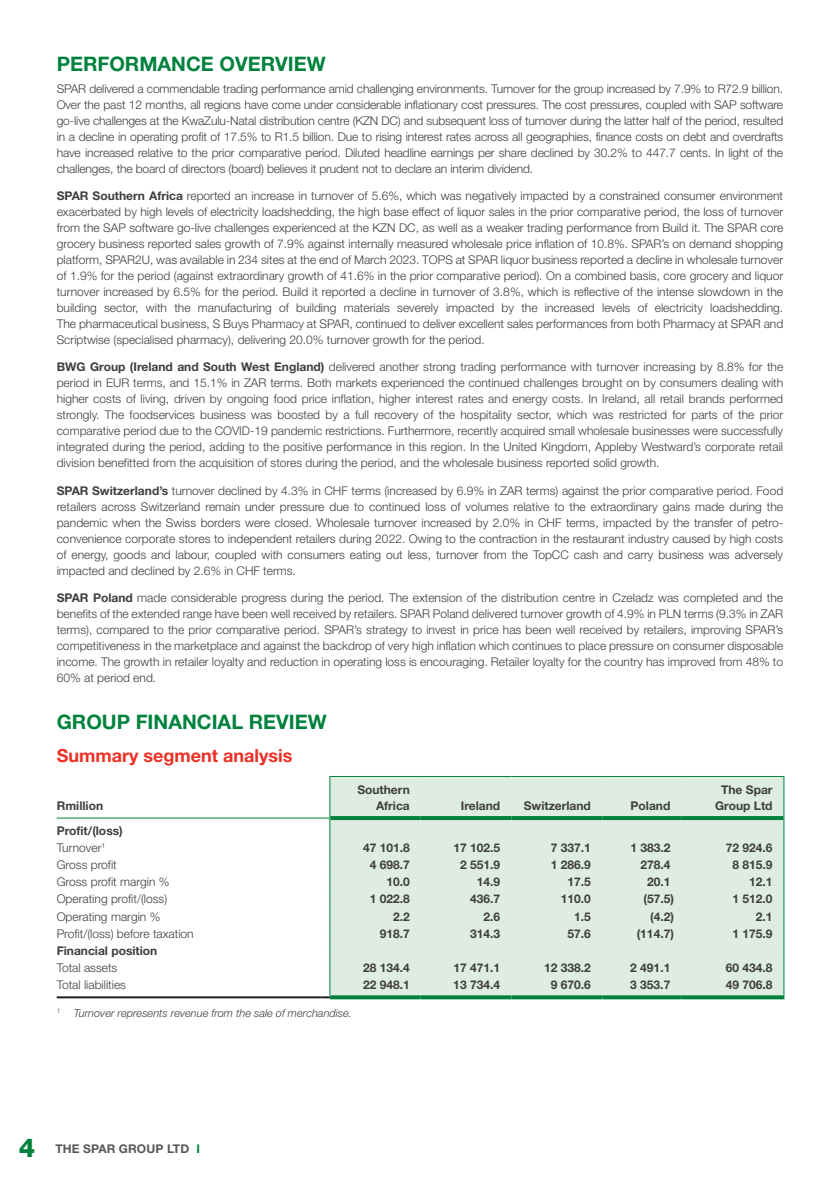
<style>
.page{position:relative;width:840px;height:1191px;background:#fff}
.page>*{position:absolute;margin:0;border:0;box-sizing:border-box;transform-origin:0 0}
.t1{font:700 20px "Helvetica Neue LT Std";color:#00823d}
.t2{font:700 18px "Helvetica Neue LT Std";color:#ef3024}
.t3{font:300 12px/16px "Helvetica Neue LT Std";color:#3e3e3f;text-align:justify}
.t4{font:700 12px/16px "Helvetica Neue LT Std";color:#3e3e3f;text-align:right}
.t5{font:700 12px "Helvetica Neue LT Std";letter-spacing:.01em;color:#57585a}
.t6{font:italic 300 11px "Helvetica Neue LT Std";color:#3e3e3f}
.s1{font-weight:700}
.s2{font-weight:300}
.s3{font-weight:800;font-size:26px;color:#00823d}
.s4{color:#00823d}
</style>
<div class="page">
<div style="left:330px;top:777px;width:453px;height:218px;background:#dfece1"></div>
<hr style="left:57px;top:996px;width:264px;height:2px;background:#231f20">
<svg style="left:330px;top:995px;width:90px;height:4px"></svg>
<svg style="left:420px;top:995px;width:91px;height:4px"></svg>
<svg style="left:511px;top:995px;width:91px;height:4px"></svg>
<svg style="left:602px;top:995px;width:79px;height:4px"></svg>
<svg style="left:681px;top:995px;width:103px;height:4px"></svg>
<hr style="left:57px;top:817px;width:264px;height:1px;background:#00823d">
<hr style="left:329px;top:776px;width:91px;height:1px;background:#00833d">
<hr style="left:329px;top:777px;width:1px;height:41px;background:#00833d">
<hr style="left:420px;top:776px;width:91px;height:1px;background:#00833d">
<hr style="left:511px;top:776px;width:91px;height:1px;background:#00833d">
<hr style="left:602px;top:776px;width:79px;height:1px;background:#00833d">
<hr style="left:681px;top:776px;width:103px;height:1px;background:#00833d">
<hr style="left:783px;top:777px;width:1px;height:41px;background:#00833d">
<svg style="left:321px;top:817px;width:9px;height:181px"></svg>
<svg style="left:783px;top:818px;width:1px;height:177px"></svg>
<svg style="left:330px;top:816px;width:90px;height:4px"></svg>
<svg style="left:420px;top:816px;width:91px;height:4px"></svg>
<svg style="left:511px;top:816px;width:91px;height:4px"></svg>
<svg style="left:602px;top:816px;width:79px;height:4px"></svg>
<svg style="left:681px;top:816px;width:102px;height:4px"></svg>
<h1 class="t1" style="left:57px;top:51px;width:270px">PERFORMANCE OVERVIEW</h1>
<p class="t3" style="left:57px;top:80px;width:727px">SPAR delivered a commendable trading performance amid challenging environments. Turnover for the group increased by 7.9% to R72.9 billion.<br>Over the past 12 months, all regions have come under considerable inflationary cost pressures. The cost pressures, coupled with SAP software go-live challenges at the KwaZulu-Natal distribution centre (KZN DC) and subsequent loss of turnover during the latter half of the period, resulted in a decline in operating profit of 17.5% to R1.5 billion. Due to rising interest rates across all geographies, finance costs on debt and overdrafts have increased relative to the prior comparative period. Diluted headline earnings per share declined by 30.2% to 447.7 cents. In light of the challenges, the board of directors (board) believes it prudent not to declare an interim dividend.</p>
<p class="t3" style="left:57px;top:187px;width:727px"><span class="s1">SPAR Southern Africa</span> reported an increase in turnover of 5.6%, which was negatively impacted by a constrained consumer environment exacerbated by high levels of electricity loadshedding, the high base effect of liquor sales in the prior comparative period, the loss of turnover from the SAP software go-live challenges experienced at the KZN DC, as well as a weaker trading performance from Build it. The SPAR core grocery business reported sales growth of 7.9% against internally measured wholesale price inflation of 10.8%. SPAR’s on demand shopping platform, SPAR2U, was available in 234 sites at the end of March 2023. TOPS at SPAR liquor business reported a decline in wholesale turnover of 1.9% for the period (against extraordinary growth of 41.6% in the prior comparative period). On a combined basis, core grocery and liquor turnover increased by 6.5% for the period. Build it reported a decline in turnover of 3.8%, which is reflective of the intense slowdown in the building sector, with the manufacturing of building materials severely impacted by the increased levels of electricity loadshedding.<br>The pharmaceutical business, S Buys Pharmacy at SPAR, continued to deliver excellent sales performances from both Pharmacy at SPAR and Scriptwise (specialised pharmacy), delivering 20.0% turnover growth for the period.</p>
<p class="t3" style="left:57px;top:359px;width:727px"><span class="s1">BWG Group (Ireland and South West England)</span> delivered another strong trading performance with turnover increasing by 8.8% for the period in EUR terms, and 15.1% in ZAR terms. Both markets experienced the continued challenges brought on by consumers dealing with higher costs of living, driven by ongoing food price inflation, higher interest rates and energy costs. In Ireland, all retail brands performed strongly. The foodservices business was boosted by a full recovery of the hospitality sector, which was restricted for parts of the prior comparative period due to the COVID-19 pandemic restrictions. Furthermore, recently acquired small wholesale businesses were successfully integrated during the period, adding to the positive performance in this region. In the United Kingdom, Appleby Westward’s corporate retail division benefitted from the acquisition of stores during the period, and the wholesale business reported solid growth.</p>
<p class="t3" style="left:57px;top:482px;width:727px"><span class="s1">SPAR Switzerland’s</span> turnover declined by 4.3% in CHF terms (increased by 6.9% in ZAR terms) against the prior comparative period. Food retailers across Switzerland remain under pressure due to continued loss of volumes relative to the extraordinary gains made during the pandemic when the Swiss borders were closed. Wholesale turnover increased by 2.0% in CHF terms, impacted by the transfer of petro&shy;convenience corporate stores to independent retailers during 2022. Owing to the contraction in the restaurant industry caused by high costs of energy, goods and labour, coupled with consumers eating out less, turnover from the TopCC cash and carry business was adversely impacted and declined by 2.6% in CHF terms.</p>
<p class="t3" style="left:57px;top:589px;width:727px"><span class="s1">SPAR Poland</span> made considerable progress during the period. The extension of the distribution centre in Czeladz was completed and the benefits of the extended range have been well received by retailers. SPAR Poland delivered turnover growth of 4.9% in PLN terms (9.3% in ZAR terms), compared to the prior comparative period. SPAR’s strategy to invest in price has been well received by retailers, improving SPAR’s competitiveness in the marketplace and against the backdrop of very high inflation which continues to place pressure on consumer disposable income. The growth in retailer loyalty and reduction in operating loss is encouraging. Retailer loyalty for the country has improved from 48% to 60% at period end.</p>
<h1 class="t1" style="left:57px;top:709px;width:271px">GROUP FINANCIAL REVIEW</h1>
<h2 class="t2" style="left:57px;top:744px;width:237px">Summary segment analysis</h2>
<p class="t4" style="left:57px;top:797px;width:48px">Rmillion</p>
<p class="t4" style="left:357px;top:781px;width:54px">Southern<br>Africa</p>
<p class="t4" style="left:714px;top:781px;width:59px;text-align:center">The Spar<br>Group Ltd</p>
<p class="t4" style="left:460px;top:797px;width:41px">Ireland</p>
<p class="t4" style="left:523px;top:797px;width:69px">Switzerland</p>
<p class="t4" style="left:630px;top:797px;width:41px">Poland</p>
<p class="t4" style="left:57px;top:822px;width:67px;line-height:17px;text-align:left">Profit/(loss)<br><span class="s2">Turnover</span><sup>1</sup></p>
<p class="t4" style="left:363px;top:839px;width:48px">47 101.8</p>
<p class="t4" style="left:453px;top:839px;width:48px">17 102.5</p>
<p class="t4" style="left:550px;top:839px;width:42px">7 337.1</p>
<p class="t4" style="left:630px;top:839px;width:42px">1 383.2</p>
<p class="t4" style="left:725px;top:839px;width:48px">72 924.6</p>
<p class="t3" style="left:57px;top:856px;width:62px">Gross profit</p>
<p class="t4" style="left:369px;top:856px;width:42px">4 698.7</p>
<p class="t4" style="left:460px;top:856px;width:42px">2 551.9</p>
<p class="t4" style="left:550px;top:856px;width:42px">1 286.9</p>
<p class="t4" style="left:640px;top:856px;width:32px">278.4</p>
<p class="t4" style="left:732px;top:856px;width:42px">8 815.9</p>
<p class="t3" style="left:57px;top:874px;width:114px">Gross profit margin %</p>
<p class="t4" style="left:386px;top:874px;width:25px">10.0</p>
<p class="t4" style="left:476px;top:874px;width:25px">14.9</p>
<p class="t4" style="left:567px;top:874px;width:25px">17.5</p>
<p class="t4" style="left:646px;top:874px;width:25px">20.1</p>
<p class="t4" style="left:748px;top:874px;width:25px">12.1</p>
<p class="t3" style="left:57px;top:891px;width:112px">Operating profit/(loss)</p>
<p class="t4" style="left:369px;top:891px;width:42px">1 022.8</p>
<p class="t4" style="left:470px;top:891px;width:32px">436.7</p>
<p class="t4" style="left:560px;top:891px;width:32px">110.0</p>
<p class="t4" style="left:643px;top:891px;width:32px">(57.5)</p>
<p class="t4" style="left:732px;top:891px;width:42px">1 512.0</p>
<p class="t3" style="left:57px;top:908px;width:105px">Operating margin %</p>
<p class="t4" style="left:393px;top:908px;width:18px">2.2</p>
<p class="t4" style="left:483px;top:908px;width:18px">2.6</p>
<p class="t4" style="left:574px;top:908px;width:18px">1.5</p>
<p class="t4" style="left:649px;top:908px;width:25px">(4.2)</p>
<p class="t4" style="left:755px;top:908px;width:18px">2.1</p>
<p class="t3" style="left:57px;top:925px;width:138px">Profit/(loss) before taxation</p>
<p class="t4" style="left:379px;top:925px;width:32px">918.7</p>
<p class="t4" style="left:470px;top:925px;width:32px">314.3</p>
<p class="t4" style="left:567px;top:925px;width:25px">57.6</p>
<p class="t4" style="left:636px;top:925px;width:39px">(114.7)</p>
<p class="t4" style="left:732px;top:925px;width:42px">1 175.9</p>
<p class="t4" style="left:57px;top:942px;width:102px">Financial position</p>
<p class="t3" style="left:57px;top:959px;width:62px">Total assets</p>
<p class="t4" style="left:363px;top:959px;width:48px">28 134.4</p>
<p class="t4" style="left:453px;top:959px;width:48px">17 471.1</p>
<p class="t4" style="left:544px;top:959px;width:48px">12 338.2</p>
<p class="t4" style="left:630px;top:959px;width:42px">2 491.1</p>
<p class="t4" style="left:725px;top:959px;width:48px">60 434.8</p>
<p class="t3" style="left:57px;top:976px;width:71px">Total liabilities</p>
<p class="t4" style="left:363px;top:976px;width:48px">22 948.1</p>
<p class="t4" style="left:453px;top:976px;width:48px">13 734.4</p>
<p class="t4" style="left:550px;top:976px;width:42px">9 670.6</p>
<p class="t4" style="left:630px;top:976px;width:42px">3 353.7</p>
<p class="t4" style="left:725px;top:976px;width:48px">49 706.8</p>
<p class="t6" style="left:57px;top:1006px;width:296px"><sup>1</sup> Turnover represents revenue from the sale of merchandise.</p>
<p class="t5" style="left:19px;top:1141px;width:182px"><span class="s3">4</span> THE SPAR GROUP LTD <span class="s4">I</span></p>
</div>
